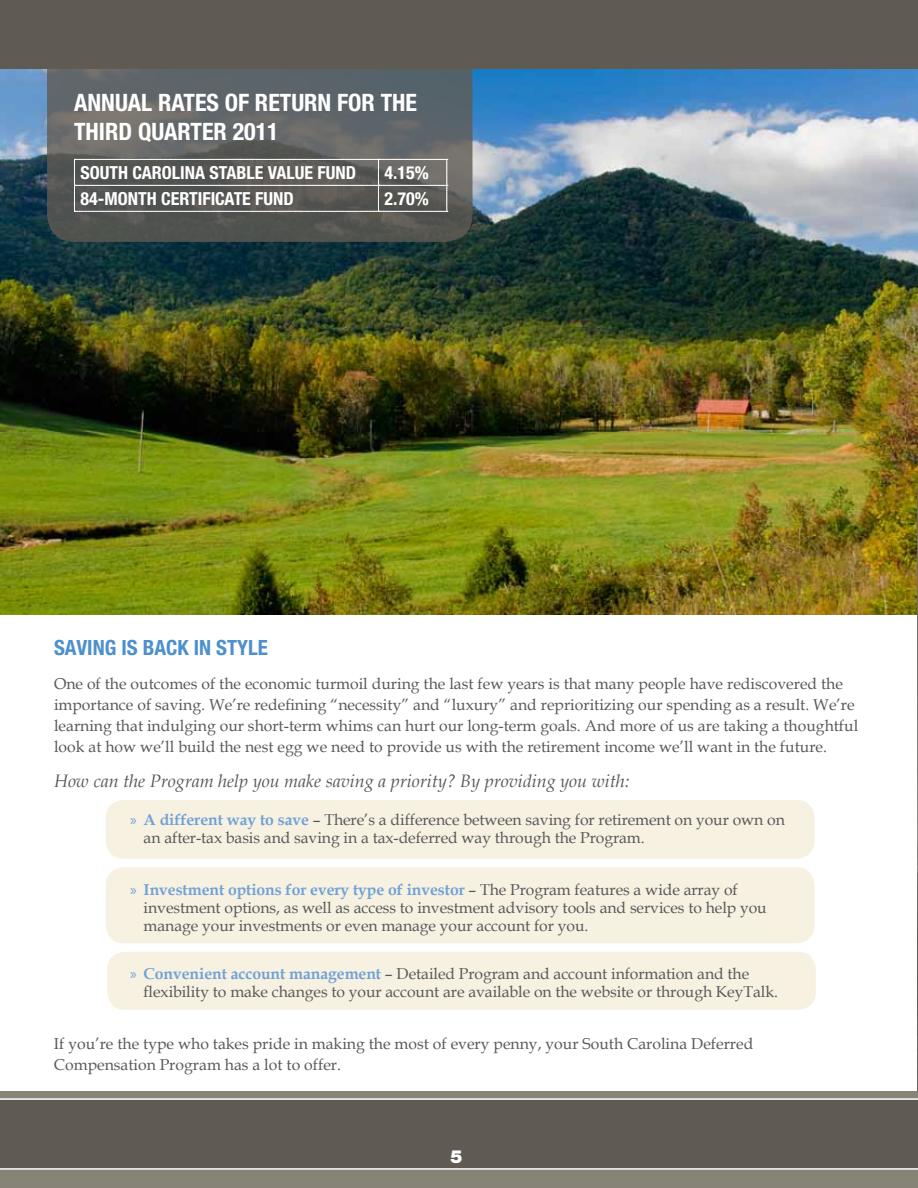
<style>
.page{position:relative;width:918px;height:1188px;background:#fff}
.page>*{position:absolute;margin:0;border:0;box-sizing:border-box;transform-origin:0 0}
.t1{font:700 condensed 24px/28.8px "Helvetica Neue";color:#fff}
.t2{font:700 condensed 21px "Helvetica Neue";color:#4d90cd}
.t3{font:italic 18px "Book Antiqua";color:#58595b}
.t4{font:700 condensed 18px "Helvetica Neue";color:#fff}
.t5{font:900 18px "Helvetica Neue";color:#fff}
.t6{font:15.75px/21px "Book Antiqua";color:#58595b}
.s1{font-family:"Myriad Pro";color:#71a1d6}
.s2{font-weight:700;color:#71a1d6}
</style>
<div class="page">
<img style="left:0;top:68px;width:918px;height:546px">
<svg style="left:47px;top:68px;width:426px;height:174px;background:#5d6162"></svg>
<div style="left:0;top:1091px;width:918px;height:97px;background:#888377"></div>
<div style="left:0;top:1098px;width:918px;height:72px;background:#5f5b53"></div>
<div style="left:0;top:0;width:918px;height:68px;background:#5f5b53"></div>
<img style="left:917px;top:488px;width:1px;height:603px">
<div style="left:106px;top:800px;width:709px;height:59px;background:#f6f1e1;border-radius:18px"></div>
<div style="left:106px;top:867px;width:709px;height:76px;background:#f6f1e1;border-radius:18px"></div>
<div style="left:107px;top:952px;width:709px;height:58px;background:#f6f1e1;border-radius:18px"></div>
<svg style="left:74px;top:159px;width:374px;height:53px;background:#646461"></svg>
<h1 class="t1" style="left:74px;top:87px;width:345px">ANNUAL RATES OF RETURN FOR THE<br>THIRD QUARTER 2011</h1>
<p class="t4" style="left:80px;top:162px;width:277px">SOUTH CAROLINA STABLE VALUE FUND</p>
<p class="t4" style="left:384px;top:162px;width:46px">4.15%</p>
<p class="t4" style="left:80px;top:188px;width:215px">84-MONTH CERTIFICATE FUND</p>
<p class="t4" style="left:384px;top:188px;width:46px">2.70%</p>
<h2 class="t2" style="left:54px;top:635px;width:215px">SAVING IS BACK IN STYLE</h2>
<p class="t6" style="left:54px;top:673px;width:806px">One of the outcomes of the economic turmoil during the last few years is that many people have rediscovered the importance of saving. We’re redefining “necessity” and “luxury” and reprioritizing our spending as a result. We’re learning that indulging our short-term whims can hurt our long-term goals. And more of us are taking a thoughtful look at how we’ll build the nest egg we need to provide us with the retirement income we’ll want in the future.</p>
<p class="t3" style="left:54px;top:768px;width:577px">How can the Program help you make saving a priority? By providing you with:</p>
<p class="t6" style="left:144px;top:810px;width:643px;line-height:18px;text-indent:-13px"><span class="s1">»</span> <span class="s2">A different way to save</span> – There’s a difference between saving for retirement on your own on an after-tax basis and saving in a tax-deferred way through the Program.</p>
<p class="t6" style="left:144px;top:880px;width:625px;line-height:18px;text-indent:-13px"><span class="s1">»</span> <span class="s2">Investment options for every type of investor</span> – The Program features a wide array of investment options, as well as access to investment advisory tools and services to help you manage your investments or even manage your account for you.</p>
<p class="t6" style="left:144px;top:965px;width:636px;line-height:18px;text-indent:-13px"><span class="s1">»</span> <span class="s2">Convenient account management</span> – Detailed Program and account information and the flexibility to make changes to your account are available on the website or through KeyTalk.</p>
<p class="t6" style="left:54px;top:1033px;width:701px">If you’re the type who takes pride in making the most of every penny, your South Carolina Deferred<br>Compensation Program has a lot to offer.</p>
<p class="t5" style="left:450px;top:1146px;width:14px">5</p>
</div>
